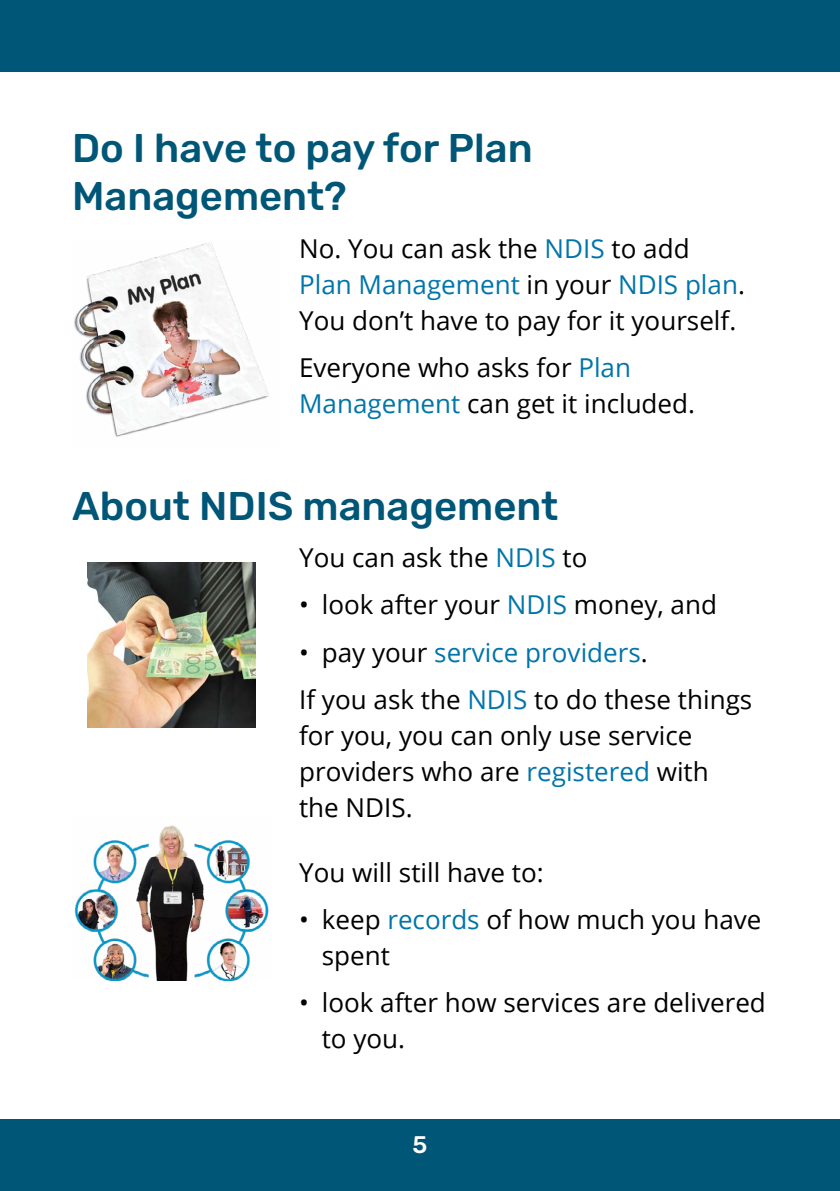
<style>
.page{position:relative;width:840px;height:1191px;background:#fff}
.page>*{position:absolute;margin:0;border:0;box-sizing:border-box;transform-origin:0 0}
.t1{font:500 40px/48px "Rubik";color:#005677}
.Body{font:26px/36px "Open Sans";color:#000}
.t2{font:26px "Open Sans";color:#0075a9}
.t3{font:500 24px "Rubik";color:#fff}
.s1{color:#0075a9}
.s2{color:#000}
</style>
<div class="page">
<div style="left:0;top:0;width:839px;height:72px;background:#005677"></div>
<div style="left:0;top:1119px;width:839px;height:72px;background:#005677"></div>
<img style="left:74px;top:242px;width:196px;height:195px">
<img style="left:87px;top:562px;width:168px;height:165px">
<img style="left:74px;top:825px;width:195px;height:155px">
<h1 class="t1" style="left:72px;top:125px;width:462px">Do I have to pay for Plan<br>Management?</h1>
<p class="Body" style="left:299px;top:229px;width:447px">No. You can ask the <span class="s1">NDIS</span> to add<br><span class="s1">Plan Management</span> in your <span class="s1">NDIS plan</span>.<br>You don’t have to pay for it yourself.</p>
<p class="Body" style="left:299px;top:349px;width:397px">Everyone who asks for <span class="s1">Plan<br>Management</span> can get it included.</p>
<h1 class="t1" style="left:72px;top:483px;width:487px">About NDIS management</h1>
<p class="Body" style="left:299px;top:539px;width:290px">You can ask the <span class="s1">NDIS</span> to</p>
<p class="Body" style="left:299px;top:586px;width:419px">• look after your <span class="s1">NDIS</span> money, and</p>
<p class="t2" style="left:299px;top:634px;width:350px"><span class="s2">• pay your</span> service providers<span class="s2">.</span></p>
<p class="Body" style="left:299px;top:681px;width:454px">If you ask the <span class="s1">NDIS</span> to do these things for you, you can only use service providers who are <span class="s1">registered</span> with the NDIS.</p>
<p class="Body" style="left:299px;top:853px;width:246px">You will still have to:</p>
<p class="Body" style="left:321px;top:900px;width:441px;text-indent:-23px">• keep <span class="s1">records</span> of how much you have spent</p>
<p class="Body" style="left:321px;top:984px;width:445px;text-indent:-23px">• look after how services are delivered to you.</p>
<p class="t3" style="left:412px;top:1131px;width:16px">5</p>
</div>
